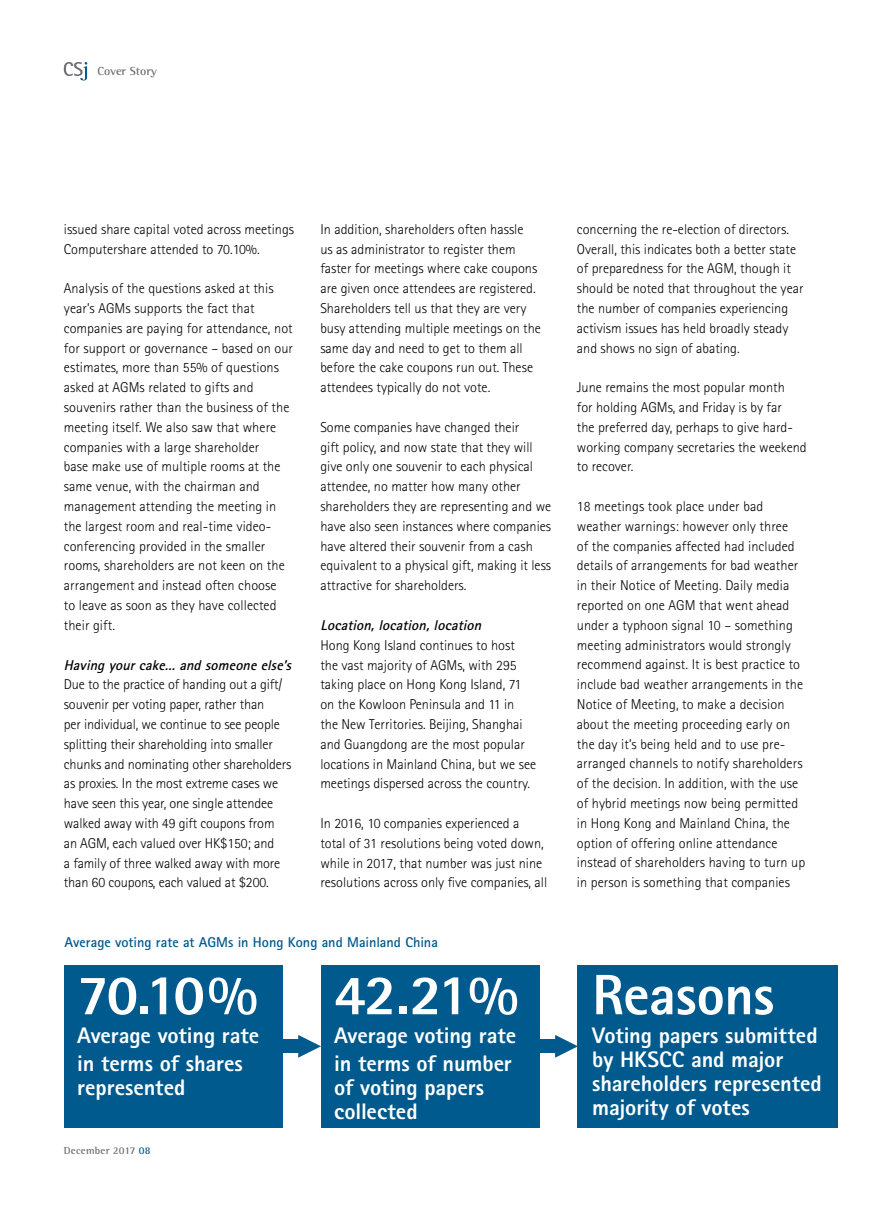
<style>
.page{position:relative;width:893px;height:1212px;background:#fff}
.page>*{position:absolute;margin:0;border:0;box-sizing:border-box;transform-origin:0 0}
.t1{font:800 57px "Rotis Sans Serif";letter-spacing:-.015em;color:#fff}
.t2{font:800 22.5px/24px "Rotis Sans Serif";letter-spacing:-.005em;color:#fff}
.t3{font:300 14.25px/19.8px "Rotis Sans Serif";color:#000}
.t4{font:italic 700 14.25px "Rotis Sans Serif";color:#000}
.t5{font:700 14.25px "Rotis Sans Serif";color:#005a8d}
.t6{font:700 12px "Rotis Semi Serif";color:#6d6e71}
.t7{font:700 10.5px "Rotis Semi Serif";letter-spacing:.025em;color:#6d6e71}
.s1{color:#005a8d}
</style>
<div class="page">
<svg style="left:64px;top:62px;width:23px;height:18px"></svg>
<div style="left:267px;top:1039px;width:37px;height:14px;background:#005a8d"></div>
<svg style="left:298px;top:1035px;width:23px;height:23px"></svg>
<div style="left:524px;top:1039px;width:37px;height:14px;background:#005a8d"></div>
<svg style="left:555px;top:1035px;width:22px;height:23px"></svg>
<div style="left:64px;top:965px;width:219px;height:162px;background:#005a8d"></div>
<div style="left:321px;top:965px;width:218px;height:162px;background:#005a8d"></div>
<div style="left:577px;top:965px;width:261px;height:162px;background:#005a8d"></div>
<p class="t6" style="left:97px;top:64px;width:61px">Cover Story</p>
<p class="t3" style="left:64px;top:219px;width:232px">issued share capital voted across meetings<br>Computershare attended to 70.10%.</p>
<p class="t3" style="left:64px;top:279px;width:231px">Analysis of the questions asked at this year’s AGMs supports the fact that companies are paying for attendance, not for support or governance – based on our estimates, more than 55% of questions asked at AGMs related to gifts and souvenirs rather than the business of the meeting itself. We also saw that where companies with a large shareholder<br>base make use of multiple rooms at the same venue, with the chairman and management attending the meeting in the largest room and real-time video&shy;conferencing provided in the smaller rooms, shareholders are not keen on the arrangement and instead often choose<br>to leave as soon as they have collected their gift.</p>
<p class="t4" style="left:64px;top:656px;width:232px">Having yourcake… and someoneelse’s</p>
<p class="t3" style="left:64px;top:675px;width:229px">Due to the practice of handing out a gift/ souvenir per voting paper, rather than<br>per individual, we continue to see people splitting their shareholding into smaller chunks and nominating other shareholders as proxies. In the most extreme cases we have seen this year, one single attendee walked away with 49 gift coupons from<br>an AGM, each valued over HK$150; and<br>a family of three walked away with more than 60 coupons, each valued at $200.</p>
<p class="t3" style="left:320px;top:219px;width:222px">In addition, shareholders often hassle<br>us as administrator to register them faster for meetings where cake coupons are given once attendees are registered.<br>Shareholders tell us that they are very busy attending multiple meetings on the same day and need to get to them all before the cake coupons run out. These attendees typically do not vote.</p>
<p class="t3" style="left:320px;top:417px;width:232px">Some companies have changed their<br>gift policy, and now state that they will give only one souvenir to each physical attendee, no matter how many other shareholders they are representing and we have also seen instances where companies have altered their souvenir from a cash equivalent to a physical gift, making it less attractive for shareholders.</p>
<p class="t4" style="left:320px;top:616px;width:166px">Location,location,location</p>
<p class="t3" style="left:320px;top:635px;width:217px">Hong Kong Island continues to host<br>the vast majority of AGMs, with 295 taking place on Hong Kong Island, 71 on the Kowloon Peninsula and 11 in<br>the New Territories. Beijing, Shanghai and Guangdong are the most popular locations in Mainland China, but we see meetings dispersed across the country.</p>
<p class="t3" style="left:320px;top:813px;width:228px">In 2016, 10 companies experienced a total of 31 resolutions being voted down, while in 2017, that number was just nine resolutions across only five companies, all</p>
<p class="t5" style="left:65px;top:933px;width:375px">Average voting rate at AGMs in Hong Kong and Mainland China</p>
<h1 class="t1" style="left:77px;top:959px;width:182px">70.10%</h1>
<h2 class="t2" style="left:77px;top:1020px;width:184px;line-height:28.2px">Average voting rate in terms of shares</h2>
<h2 class="t2" style="left:77px;top:1075px;width:110px">represented</h2>
<h1 class="t1" style="left:334px;top:959px;width:186px">42.21%</h1>
<h2 class="t2" style="left:334px;top:1020px;width:184px;line-height:28.2px">Average voting rate in terms of number</h2>
<h2 class="t2" style="left:334px;top:1075px;width:152px">of voting papers collected</h2>
<p class="t7" style="left:64px;top:1144px;width:88px">December 2017 <span class="s1">08</span></p>
<p class="t3" style="left:577px;top:219px;width:228px">concerning the re-election of directors.<br>Overall, this indicates both a better state of preparedness for the AGM, though it should be noted that throughout the year the number of companies experiencing activism issues has held broadly steady and shows no sign of abating.</p>
<p class="t3" style="left:577px;top:377px;width:231px">June remains the most popular month<br>for holding AGMs, and Friday is by far<br>the preferred day, perhaps to give hard&shy;working company secretaries the weekend to recover.</p>
<p class="t3" style="left:577px;top:496px;width:230px">18 meetings took place under bad weather warnings: however only three<br>of the companies affected had included details of arrangements for bad weather in their Notice of Meeting. Daily media reported on one AGM that went ahead under a typhoon signal 10 – something meeting administrators would strongly recommend against. It is best practice to include bad weather arrangements in the Notice of Meeting, to make a decision about the meeting proceeding early on the day it’s being held and to use pre&shy;arranged channels to notify shareholders of the decision. In addition, with the use of hybrid meetings now being permitted in Hong Kong and Mainland China, the option of offering online attendance instead of shareholders having to turn up in person is something that companies</p>
<h1 class="t1" style="left:592px;top:959px;width:184px">Reasons</h1>
<h2 class="t2" style="left:592px;top:1022px;width:231px">Voting papers submitted by HKSCC and major shareholders represented majority of votes</h2>
</div>
